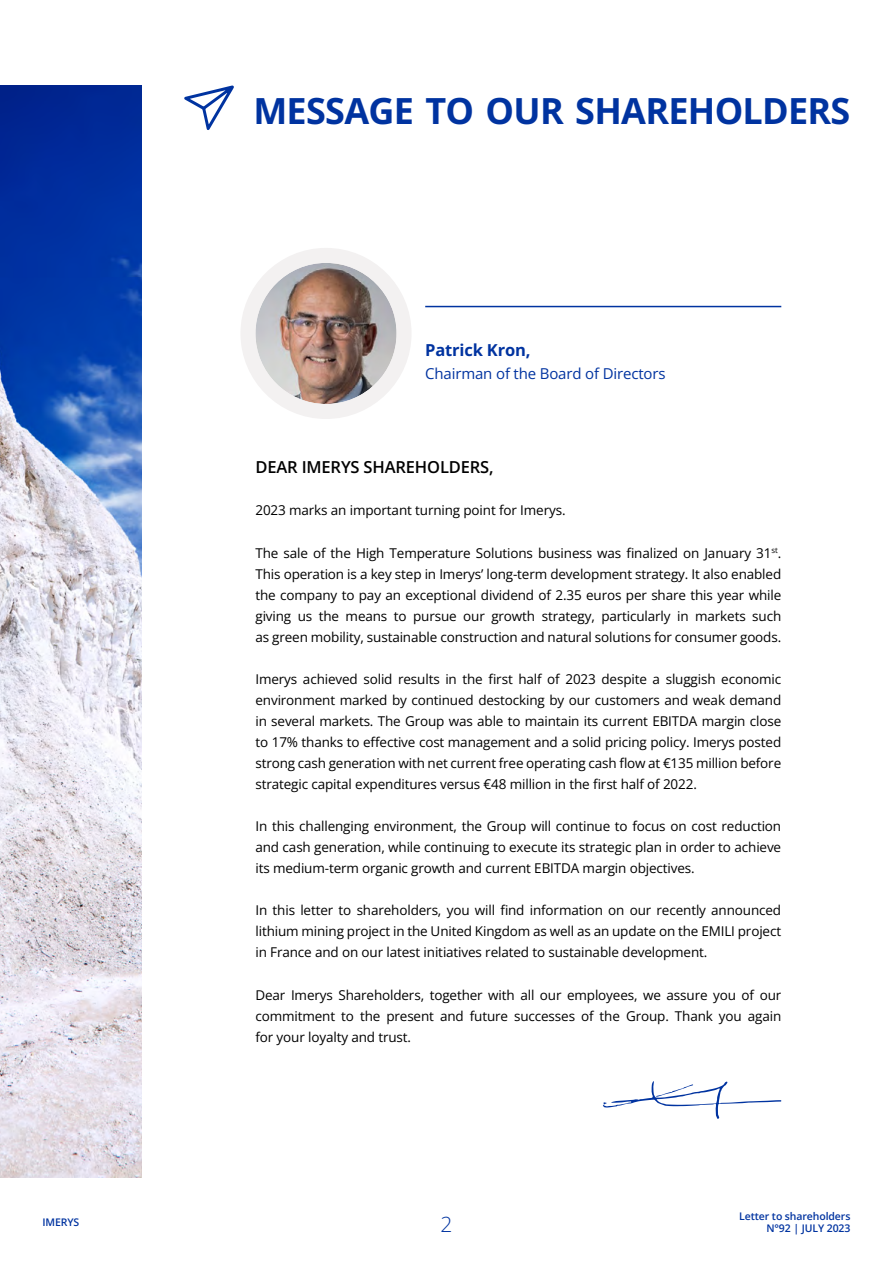
<style>
.page{position:relative;width:893px;height:1263px;background:#fff}
.page>*{position:absolute;margin:0;border:0;box-sizing:border-box;transform-origin:0 0}
.t1{font:700 36px "Open Sans";letter-spacing:-.02em;color:#0033a0}
.t2{font:300 21px "Open Sans";color:#0033a0}
.t3{font:600 16.5px "Open Sans";letter-spacing:-.01em;color:#000}
.t4{font:700 16.5px "Open Sans";letter-spacing:-.01em;color:#0033a0}
.t5{font:15px "Open Sans";letter-spacing:-.01em;color:#0033a0}
.t6{font:13.5px/21px "Open Sans";letter-spacing:-.01em;color:#000;text-align:justify}
.t7{font:600 10.5px "Open Sans";letter-spacing:-.01em;color:#0033a0}
</style>
<div class="page">
<div style="left:248px;top:255px;width:156px;height:156px;background:#f3f1f1;border-radius:50%"></div>
<img style="left:255px;top:263px;width:142px;height:141px;border-radius:71px">
<div style="left:240px;top:248px;width:172px;height:171px;border:15px solid #f3f1f1;border-radius:50%"></div>
<img style="left:0;top:86px;width:142px;height:1092px">
<svg style="left:603px;top:1081px;width:178px;height:38px"></svg>
<hr style="left:425px;top:306px;width:356px;height:1px;background:#0033a0">
<svg style="left:184px;top:86px;width:50px;height:44px"></svg>
<p class="t7" style="left:43px;top:1215px;width:38px">IMERYS</p>
<h1 class="t1" style="left:253px;top:86px;width:598px">MESSAGE TO OUR SHAREHOLDERS</h1>
<p class="t4" style="left:425px;top:339px;width:107px">Patrick Kron,</p>
<p class="t5" style="left:425px;top:363px;width:242px">Chairman of the Board of Directors</p>
<p class="t3" style="left:255px;top:456px;width:240px">DEAR IMERYS SHAREHOLDERS,</p>
<p class="t6" style="left:255px;top:500px;width:312px">2023 marks an important turning point for Imerys.</p>
<p class="t6" style="left:255px;top:542px;width:527px">The sale of the High Temperature Solutions business was finalized on January 31<sup>st</sup>.<br>This operation is a key step in Imerys’ long-term development strategy. It also enabled the company to pay an exceptional dividend of 2.35 euros per share this year while giving us the means to pursue our growth strategy, particularly in markets such as green mobility, sustainable construction and natural solutions for consumer goods.</p>
<p class="t6" style="left:255px;top:668px;width:527px">Imerys achieved solid results in the first half of 2023 despite a sluggish economic environment marked by continued destocking by our customers and weak demand in several markets. The Group was able to maintain its current EBITDA margin close to 17% thanks to effective cost management and a solid pricing policy. Imerys posted strong cash generation with net current free operating cash flow at €135 million before strategic capital expenditures versus €48 million in the first half of 2022.</p>
<p class="t6" style="left:255px;top:815px;width:527px">In this challenging environment, the Group will continue to focus on cost reduction and cash generation, while continuing to execute its strategic plan in order to achieve its medium-term organic growth and current EBITDA margin objectives.</p>
<p class="t6" style="left:255px;top:900px;width:527px">In this letter to shareholders, you will find information on our recently announced lithium mining project in the United Kingdom as well as an update on the EMILI project in France and on our latest initiatives related to sustainable development.</p>
<p class="t6" style="left:255px;top:984px;width:527px">Dear Imerys Shareholders, together with all our employees, we assure you of our commitment to the present and future successes of the Group. Thank you again for your loyalty and trust.</p>
<p class="t7" style="left:739px;top:1209px;width:113px">Letter to shareholders</p>
<h2 class="t2" style="left:440px;top:1210px;width:13px">2</h2>
<p class="t7" style="left:766px;top:1221px;width:86px">N°92 | JULY 2023</p>
</div>
